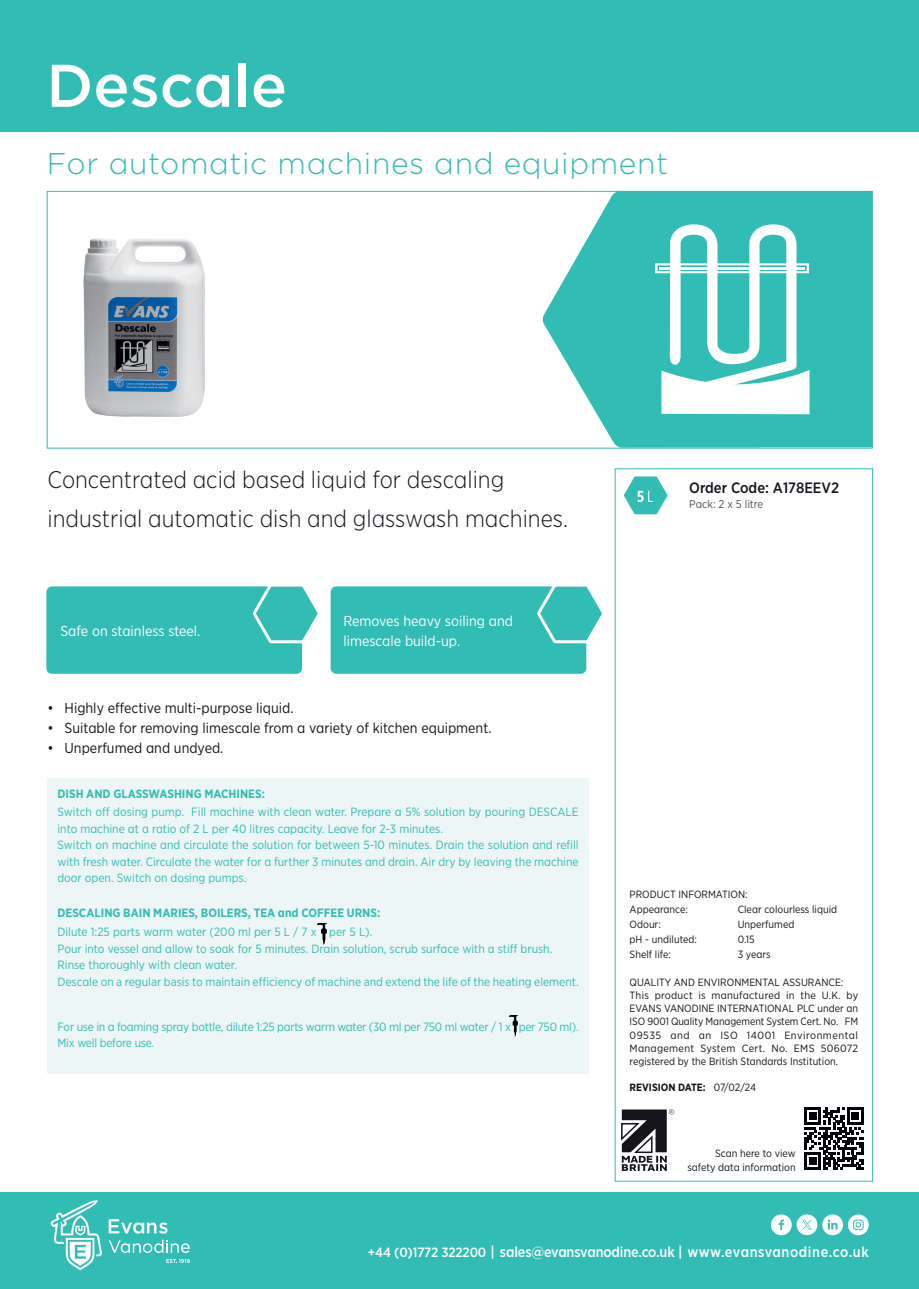
<style>
.page{position:relative;width:919px;height:1289px;background:#fff}
.page>*{position:absolute;margin:0;border:0;box-sizing:border-box;transform-origin:0 0}
.Product_Name{font:500 60px "Gotham";color:#fff}
.Product_Sub-title{font:300 30px "Gotham";letter-spacing:.02em;color:#31bdb4}
.Product_Description{font:300 24px/39.6px "Gotham Narrow";color:#13151b}
.t1{font:500 15px "Gotham Narrow";color:#13151b}
.t2{font:500 14.55px "Gotham Narrow";letter-spacing:-.01em;color:#fff}
.t3{font:14.4px "Gotham Narrow";color:#13151b}
.Box_Quote_Text{font:14.4px "Gotham Narrow";color:#fff}
.How_to_Use_Text{font:12px/16.5px "Gotham Narrow";color:#31bdb4}
.How_to_Use_Text-2{font:12px/16.5px "Gotham Narrow";letter-spacing:-.02em;color:#31bdb4}
.How_to_Use_Text-3{font:700 12px "Gotham Narrow";color:#31bdb4}
.t4{font:11.25px "Gotham Narrow";color:#505256}
.Micro_Text{font:10.5px/13.2px "Gotham Narrow";color:#13151b;text-align:right}
.Micro_Text-2{font:700 10.5px "Gotham Narrow";color:#13151b}
.s1{font-weight:400}
.s2{font-size:13.5px}
</style>
<div class="page">
<svg style="left:542px;top:193px;width:328px;height:253px;fill:#31bdb4"></svg>
<div style="left:46px;top:586px;width:256px;height:87px;background:#31bdb4;border-radius:6px"></div>
<svg style="left:250px;top:586px;width:68px;height:59px"></svg>
<div style="left:330px;top:586px;width:256px;height:87px;background:#31bdb4;border-radius:6px"></div>
<svg style="left:534px;top:586px;width:68px;height:59px"></svg>
<div style="left:0;top:1191px;width:918px;height:97px;background:#31bdb4"></div>
<div style="left:0;top:0;width:918px;height:132px;background:#31bdb4"></div>
<svg style="left:51px;top:1200px;width:51px;height:70px"></svg>
<svg style="left:109px;top:1219px;width:58px;height:14px"></svg>
<svg style="left:109px;top:1239px;width:81px;height:13px"></svg>
<svg style="left:166px;top:1259px;width:24px;height:3px"></svg>
<div style="left:47px;top:191px;width:825px;height:257px;border:1px solid #31bdb4"></div>
<svg style="left:804px;top:1107px;width:59px;height:62px"></svg>
<div style="left:809px;top:1157px;width:7px;height:7px;background:#000208"></div>
<svg style="left:621px;top:1109px;width:53px;height:61px"></svg>
<svg style="left:771px;top:1214px;width:97px;height:21px"></svg>
<svg style="left:623px;top:476px;width:44px;height:38px"></svg>
<div style="left:48px;top:778px;width:540px;height:295px;background:#edf6f6"></div>
<img style="left:317px;top:923px;width:9px;height:21px">
<img style="left:509px;top:1015px;width:8px;height:21px">
<img style="left:84px;top:238px;width:120px;height:178px">
<svg style="left:655px;top:221px;width:155px;height:194px"></svg>
<p class="Product_Name" style="left:46px;top:46px;width:242px">Descale</p>
<p class="Product_Sub-title" style="left:47px;top:144px;width:622px">For automatic machines and equipment</p>
<p class="Product_Description" style="left:48px;top:459px;width:522px">Concentrated acid based liquid for descaling industrial automatic dish and glasswash machines.</p>
<p class="Box_Quote_Text" style="left:60px;top:622px;width:142px">Safe on stainless steel.</p>
<p class="Box_Quote_Text" style="left:343px;top:612px;width:171px">Removes heavy soiling and</p>
<p class="Box_Quote_Text" style="left:343px;top:632px;width:118px">limescale build-up.</p>
<p class="t1" style="left:689px;top:478px;width:151px">Order Code: A178EEV2</p>
<p class="t4" style="left:689px;top:497px;width:76px">Pack: 2 x 5 litre</p>
<p class="t3" style="left:48px;top:699px;width:247px">• Highly effective multi-purpose liquid.</p>
<p class="t3" style="left:48px;top:719px;width:445px">• Suitable for removing limescale from a variety of kitchen equipment.</p>
<p class="t3" style="left:48px;top:739px;width:177px">• Unperfumed and undyed.</p>
<p class="How_to_Use_Text-3" style="left:57px;top:786px;width:209px">DISH AND GLASSWASHING MACHINES:</p>
<p class="How_to_Use_Text" style="left:57px;top:803px;width:522px">Switch off dosing pump. Fill machine with clean water. Prepare a 5% solution by pouring DESCALE into machine at a ratio of 2 L per 40 litres capacity. Leave for 2-3 minutes.</p>
<p class="How_to_Use_Text" style="left:57px;top:836px;width:522px;text-align:justify">Switch on machine and circulate the solution for between 5-10 minutes. Drain the solution and refill with fresh water. Circulate the water for a further 3 minutes and drain. Air dry by leaving the machine door open. Switch on dosing pumps.</p>
<p class="How_to_Use_Text-3" style="left:57px;top:905px;width:324px">DESCALING BAIN MARIES, BOILERS, TEA and COFFEE URNS:</p>
<p class="How_to_Use_Text" style="left:57px;top:923px;width:316px">Dilute 1:25 parts warm water (200 ml per 5 L / 7 x per 5 L).</p>
<p class="How_to_Use_Text" style="left:57px;top:940px;width:496px">Pour into vessel and allow to soak for 5 minutes. Drain solution, scrub surface with a stiff brush.</p>
<p class="How_to_Use_Text" style="left:57px;top:956px;width:181px">Rinse thoroughly with clean water.</p>
<p class="How_to_Use_Text" style="left:57px;top:973px;width:522px">Descale on a regular basis to maintain efficiency of machine and extend the life of the heating element.</p>
<p class="How_to_Use_Text-2" style="left:57px;top:1018px;width:522px">For use in a foaming spray bottle, dilute 1:25 parts warm water (30 ml per 750 ml water / 1 x per 750 ml).<br>Mix well before use.</p>
<p class="Micro_Text" style="left:629px;top:887px;width:120px">PRODUCT INFORMATION:</p>
<p class="Micro_Text" style="left:629px;top:902px;width:60px">Appearance:</p>
<p class="Micro_Text" style="left:737px;top:902px;width:101px">Clear colourless liquid</p>
<p class="Micro_Text" style="left:629px;top:917px;width:33px">Odour:</p>
<p class="Micro_Text" style="left:737px;top:917px;width:58px">Unperfumed</p>
<p class="Micro_Text" style="left:629px;top:932px;width:69px">pH - undiluted:</p>
<p class="Micro_Text" style="left:737px;top:932px;width:19px">0.15</p>
<p class="Micro_Text" style="left:629px;top:947px;width:43px">Shelf life:</p>
<p class="Micro_Text" style="left:737px;top:947px;width:34px">3 years</p>
<p class="Micro_Text" style="left:629px;top:975px;width:215px">QUALITY AND ENVIRONMENTAL ASSURANCE:</p>
<p class="Micro_Text" style="left:629px;top:988px;width:230px;text-align:justify">This product is manufactured in the U.K. by EVANS VANODINE INTERNATIONAL PLC under an ISO 9001 Quality Management System Cert. No. FM 09535 and an ISO 14001 Environmental Management System Cert. No. EMS 506072 registered by the British Standards Institution.</p>
<p class="Micro_Text-2" style="left:629px;top:1080px;width:128px">REVISION DATE: <span class="s1">07/02/24</span></p>
<p class="Micro_Text" style="left:687px;top:1146px;width:110px">Scan here to view safety data information</p>
<p class="t2" style="left:368px;top:1242px;width:502px"><span class="s2">+44 (0)1772 322200</span> | sales@evansvanodine.co.uk | www.evansvanodine.co.uk</p>
</div>
